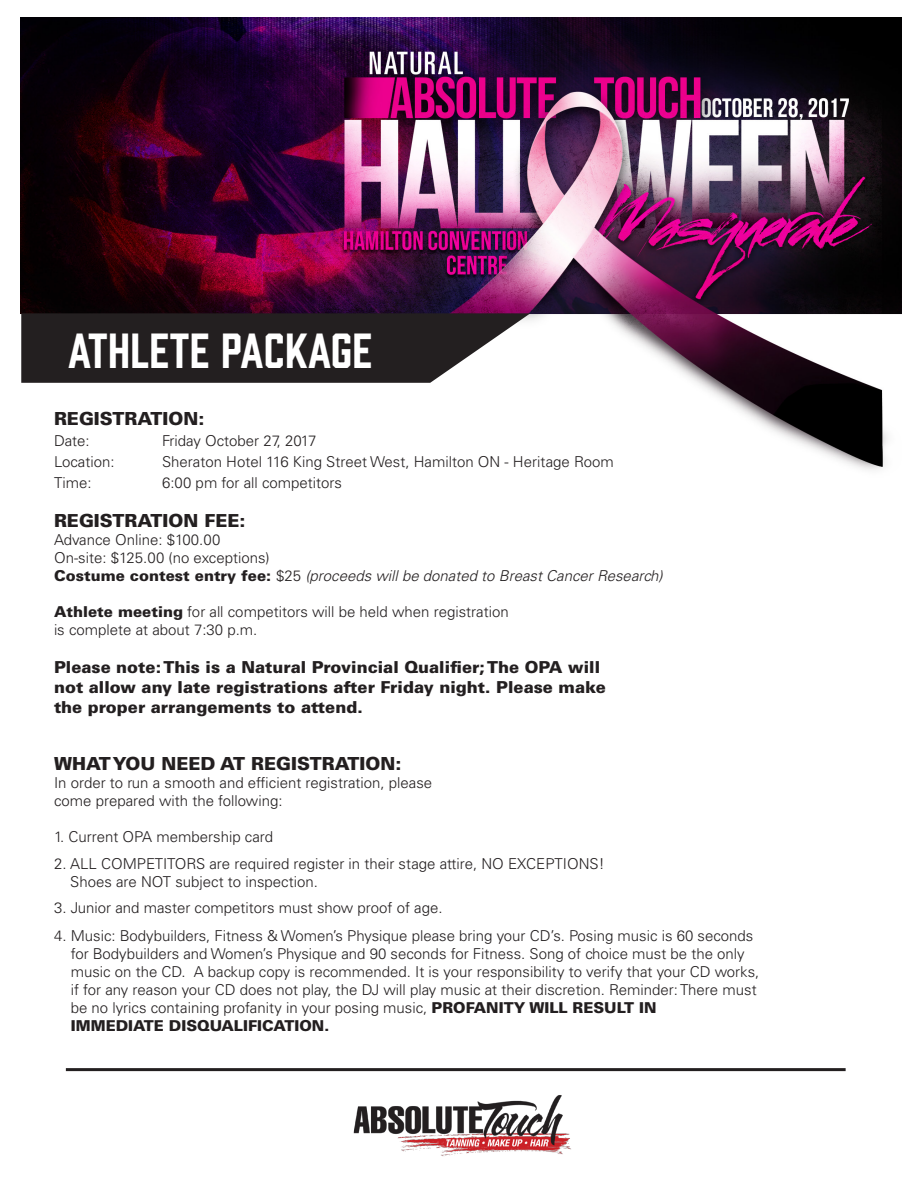
<style>
.page{position:relative;width:918px;height:1188px;background:#fff}
.page>*{position:absolute;margin:0;border:0;box-sizing:border-box;transform-origin:0 0}
.t1{font:45.3px "Prohibition";letter-spacing:.01em;color:#fff}
.t2{font:900 18px "Univers LT Std";color:#231f20}
.t3{font:900 16.5px/19.8px "Univers LT Std";color:#231f20}
.t4{font:300 15px/18px "Univers LT Std";color:#231f20}
.t5{font:italic 300 15px "Univers LT Std";color:#231f20}
.s1{font-weight:900;font-style:normal}
.s2{font-style:normal}
.s3{font-weight:900}
</style>
<div class="page">
<img style="left:21px;top:17px;width:881px;height:453px">
<hr style="left:66px;top:1068px;width:780px;height:3px;background:#231f20">
<svg style="left:21px;top:313px;width:509px;height:70px;background:#393536"></svg>
<img style="left:353px;top:1095px;width:218px;height:61px">
<p class="t1" style="left:68px;top:319px;width:306px">ATHLETE PACKAGE</p>
<p class="t2" style="left:54px;top:407px;width:152px">REGISTRATION:</p>
<p class="t4" style="left:54px;top:431px;width:37px">Date:</p>
<p class="t4" style="left:162px;top:431px;width:156px">Friday October 27, 2017</p>
<p class="t4" style="left:54px;top:452px;width:62px">Location:</p>
<p class="t4" style="left:162px;top:452px;width:453px">Sheraton Hotel 116 King Street West, Hamilton ON - Heritage Room</p>
<p class="t4" style="left:54px;top:473px;width:39px">Time:</p>
<p class="t4" style="left:162px;top:473px;width:182px">6:00 pm for all competitors</p>
<p class="t2" style="left:54px;top:509px;width:193px">REGISTRATION FEE:</p>
<p class="t4" style="left:54px;top:531px;width:168px">Advance Online: $100.00</p>
<p class="t4" style="left:54px;top:549px;width:217px">On-site: $125.00 (no exceptions)</p>
<p class="t5" style="left:54px;top:567px;width:610px"><span class="s1">Costume contest entry fee:</span> <span class="s2">$25</span> (proceeds will be donated to Breast Cancer Research)</p>
<p class="t4" style="left:54px;top:603px;width:456px"><span class="s3">Athlete meeting</span> for all competitors will be held when registration is complete at about 7:30 p.m.</p>
<p class="t3" style="left:54px;top:657px;width:553px">Please note: This is a Natural Provincial Qualifier; The OPA will not allow any late registrations after Friday night. Please make the proper arrangements to attend.</p>
<p class="t2" style="left:54px;top:752px;width:349px">WHAT YOU NEED AT REGISTRATION:</p>
<p class="t4" style="left:54px;top:774px;width:380px">In order to run a smooth and efficient registration, please come prepared with the following:</p>
<p class="t4" style="left:54px;top:828px;width:221px">1. Current OPA membership card</p>
<p class="t4" style="left:70px;top:855px;width:536px;text-indent:-16px">2. ALL COMPETITORS are required register in their stage attire, NO EXCEPTIONS!<br>Shoes are NOT subject to inspection.</p>
<p class="t4" style="left:54px;top:898px;width:390px">3. Junior and master competitors must show proof of age.</p>
<p class="t4" style="left:71px;top:927px;width:690px;text-indent:-17px">4. Music: Bodybuilders, Fitness &amp; Women’s Physique please bring your CD’s. Posing music is 60 seconds for Bodybuilders and Women’s Physique and 90 seconds for Fitness. Song of choice must be the only music on the CD. A backup copy is recommended. It is your responsibility to verify that your CD works, if for any reason your CD does not play, the DJ will play music at their discretion. Reminder: There must be no lyrics containing profanity in your posing music, <span class="s3">PROFANITY WILL RESULT IN<br>IMMEDIATE DISQUALIFICATION.</span></p>
</div>
